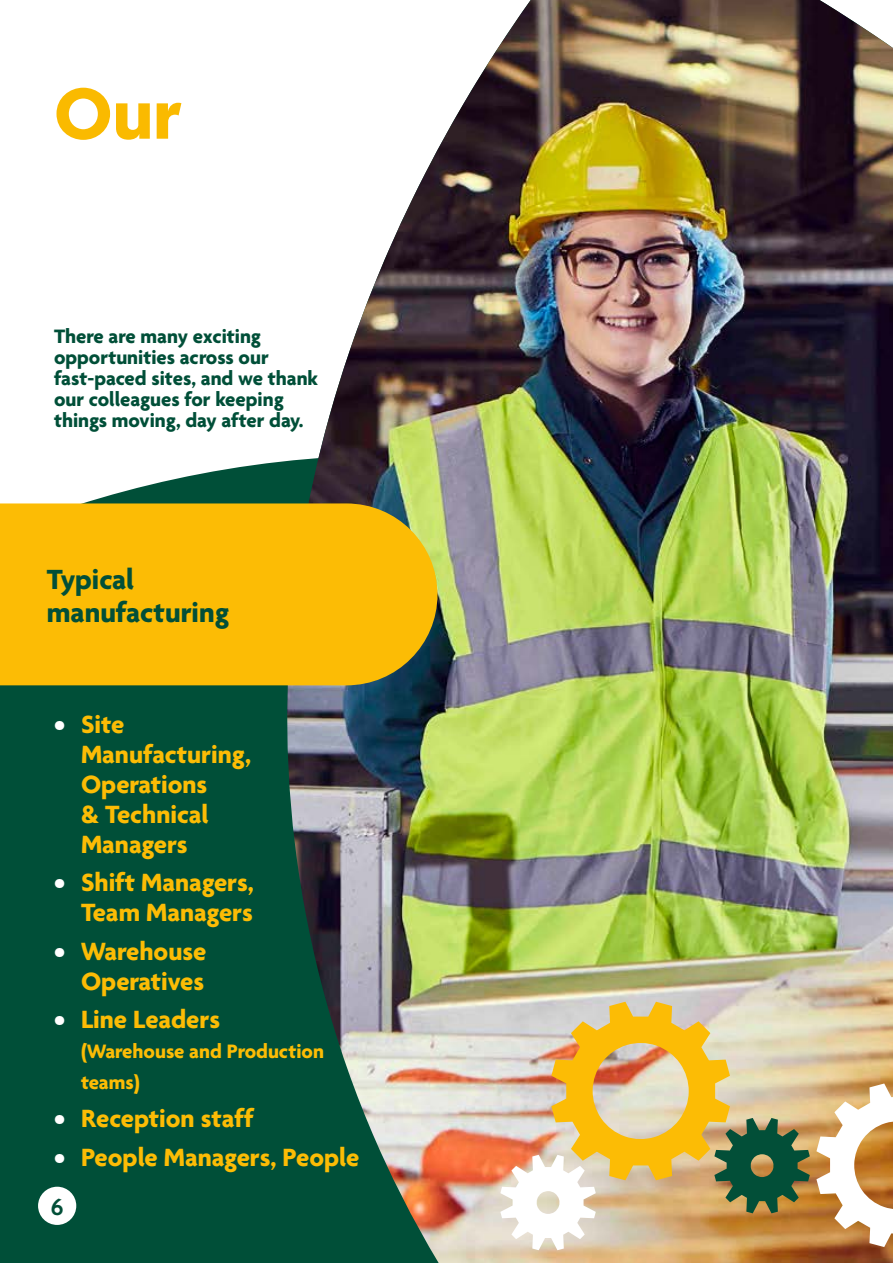
<style>
.page{position:relative;width:893px;height:1263px;background:#fff}
.page>*{position:absolute;margin:0;border:0;box-sizing:border-box;transform-origin:0 0}
.t1{font:700 78px "Morrisons Agenda";color:#faba00}
.t2{font:700 30px/33px "Morrisons Agenda";color:#024f38}
.t3{font:700 27px/30px "Morrisons Agenda";color:#fcbc05;text-align:right}
.t4{font:600 24.9px "Morrisons Agenda";color:#024f38}
.t5{font:700 21px/21px "Morrisons Agenda";color:#004f38}
.t6{font:700 21px/30px "Morrisons Agenda";color:#fcbc05}
.s1{color:#fff}
</style>
<div class="page">
<div style="left:0;top:480px;width:170px;height:783px;background:#004f38"></div>
<div style="left:170px;top:471px;width:42px;height:792px;background:#004f38"></div>
<img style="left:212px;top:0;width:681px;height:1263px">
<div style="left:0;top:503px;width:437px;height:182px;background:#fcbc05"></div>
<img style="left:500px;top:1002px;width:310px;height:248px">
<svg style="left:816px;top:1083px;width:77px;height:164px"></svg>
<div style="left:38px;top:1187px;width:38px;height:38px;background:#fff;border-radius:50%"></div>
<p class="t1" style="left:54px;top:66px;width:129px">Our</p>
<p class="t5" style="left:54px;top:326px;width:266px">There are many exciting opportunities across our fast-paced sites, and we thank our colleagues for keeping things moving, day after day.</p>
<p class="t2" style="left:47px;top:562px;width:184px">Typical manufacturing</p>
<p class="t3" style="left:81px;top:708px;width:172px;text-align:left;text-indent:-27px"><span class="s1">•</span> Site<br>Manufacturing,<br>Operations<br>&amp; Technical<br>Managers</p>
<p class="t3" style="left:54px;top:867px;width:201px"><span class="s1">•</span> Shift Managers,<br>Team Managers</p>
<p class="t3" style="left:54px;top:935px;width:154px"><span class="s1">•</span> Warehouse<br>Operatives</p>
<p class="t3" style="left:54px;top:1004px;width:168px"><span class="s1">•</span> Line Leaders</p>
<p class="t6" style="left:81px;top:1036px;width:244px">(Warehouse and Production teams)</p>
<p class="t3" style="left:54px;top:1102px;width:201px"><span class="s1">•</span> Reception staff</p>
<p class="t3" style="left:54px;top:1141px;width:307px"><span class="s1">•</span> People Managers, People</p>
<p class="t4" style="left:51px;top:1191px;width:14px">6</p>
</div>
